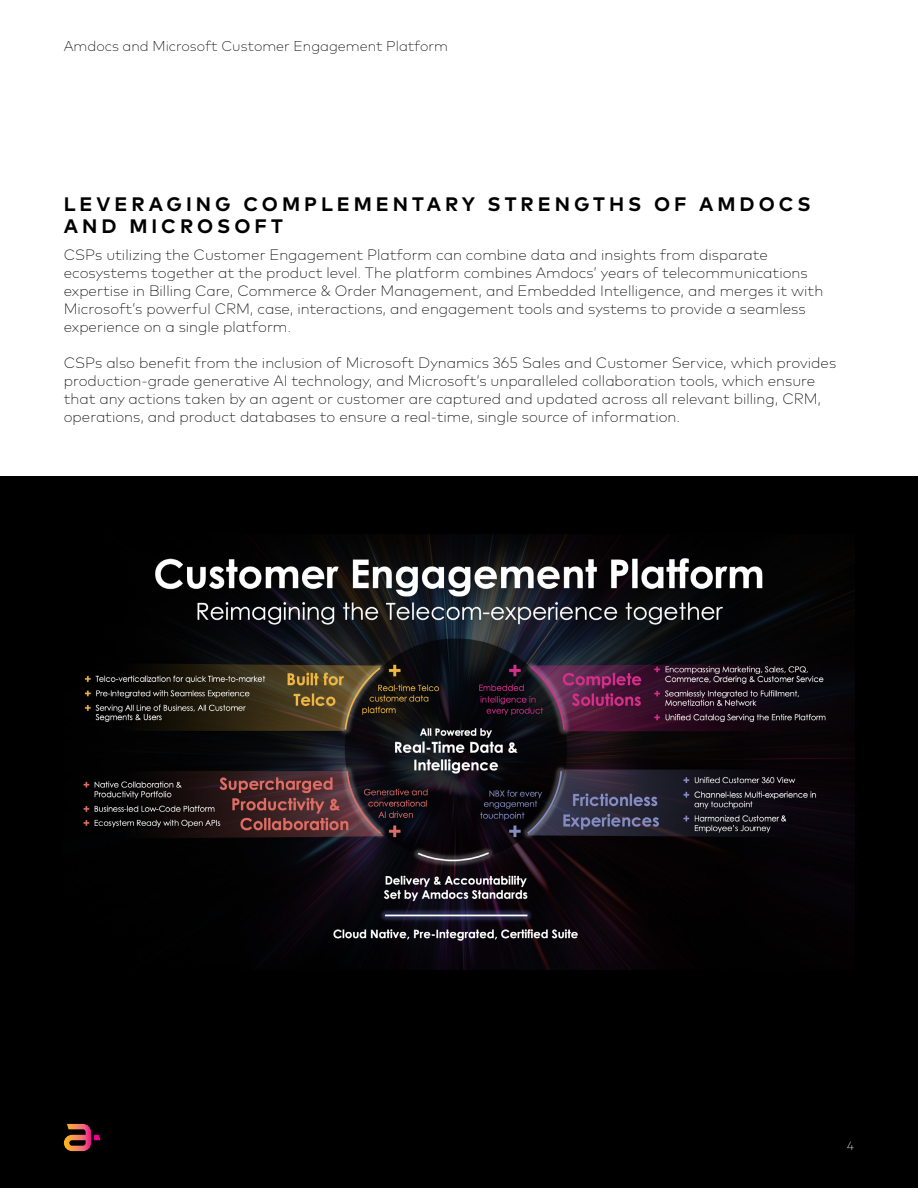
<style>
.page{position:relative;width:918px;height:1188px;background:#fff}
.page>*{position:absolute;margin:0;border:0;box-sizing:border-box;transform-origin:0 0}
.t1{font:700 19.5px/22.5px "Mark Pro";letter-spacing:.205em;color:#000}
.t2{font:200 15px/18px "Mark Pro";color:#000}
.t3{font:200 14.25px "Mark Pro";color:#000}
.t4{font:200 12px "Mark Pro";color:#fff}
</style>
<div class="page">
<div style="left:0;top:476px;width:918px;height:712px;background:#000"></div>
<img style="left:83px;top:534px;width:771px;height:435px">
<svg style="left:64px;top:1124px;width:36px;height:27px"></svg>
<p class="t3" style="left:64px;top:35px;width:386px">Amdocs and Microsoft Customer Engagement Platform</p>
<h1 class="t1" style="left:64px;top:191px;width:748px">LEVERAGING COMPLEMENTARY STRENGTHS OF AMDOCS<br>AND MICROSOFT</h1>
<p class="t2" style="left:64px;top:244px;width:761px">CSPs utilizing the Customer Engagement Platform can combine data and insights from disparate ecosystems together at the product level. The platform combines Amdocs’ years of telecommunications expertise in Billing Care, Commerce &amp; Order Management, and Embedded Intelligence, and merges it with Microsoft’s powerful CRM, case, interactions, and engagement tools and systems to provide a seamless experience on a single platform.</p>
<p class="t2" style="left:64px;top:352px;width:774px">CSPs also benefit from the inclusion of Microsoft Dynamics 365 Sales and Customer Service, which provides production-grade generative AI technology, and Microsoft’s unparalleled collaboration tools, which ensure that any actions taken by an agent or customer are captured and updated across all relevant billing, CRM, operations, and product databases to ensure a real-time, single source of information.</p>
<p class="t4" style="left:847px;top:1137px;width:8px">4</p>
</div>
